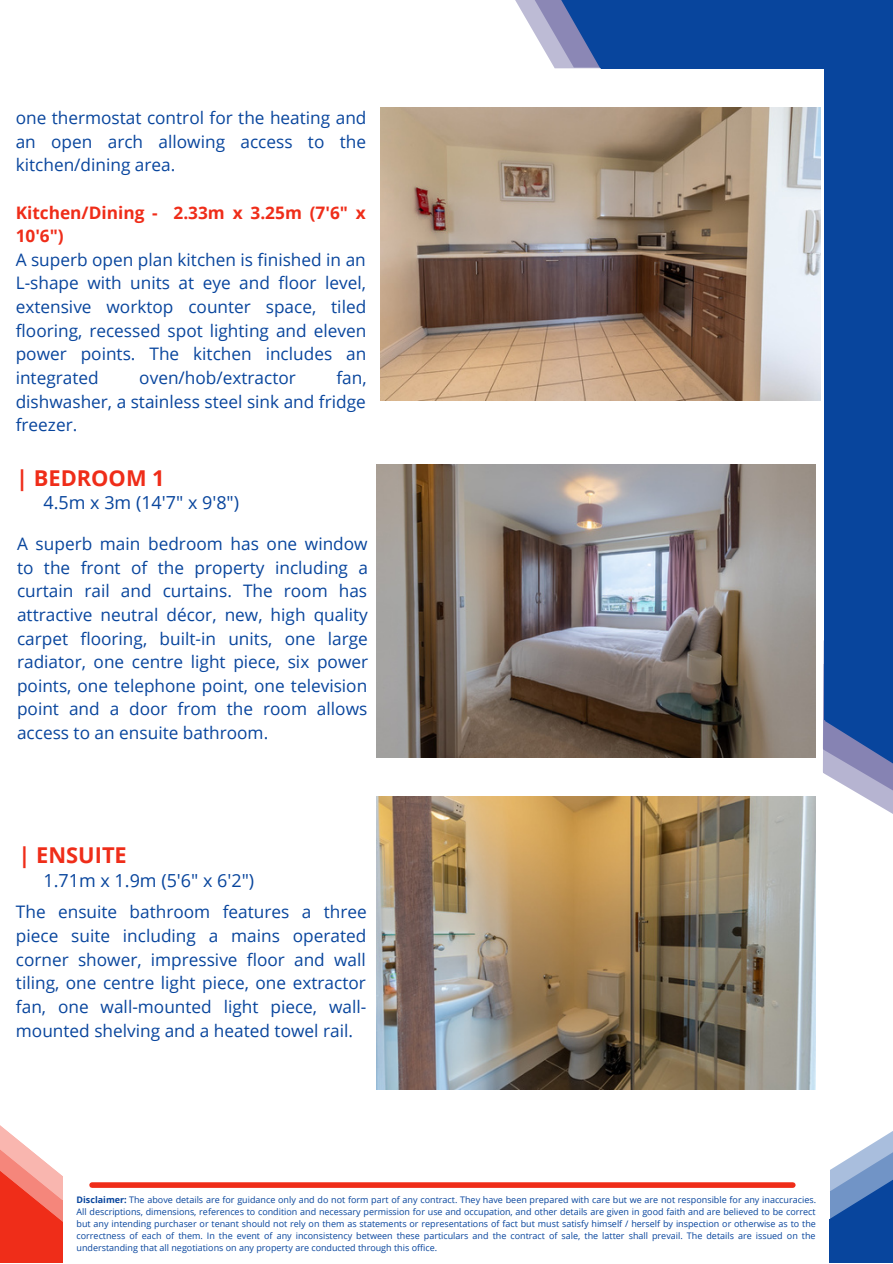
<style>
.page{position:relative;width:893px;height:1264px;background:#fff}
.page>*{position:absolute;margin:0;border:0;box-sizing:border-box;transform-origin:0 0}
.t1{font:700 21.9px "Open Sans";color:#ef2d19}
.t2{font:18px "Open Sans";color:#08459d}
.t3{font:17.25px/23.5px "Open Sans";color:#08459d;text-align:justify}
.t4{font:700 17.25px/23.5px "Open Sans";color:#ef2d19}
.t5{font:9px/12px "Open Sans";color:#08459d;text-align:justify}
.s1{font-weight:700}
</style>
<div class="page">
<div style="left:601px;top:0;width:291px;height:69px;background:#08459d"></div>
<div style="left:824px;top:1px;width:68px;height:719px;background:#08459d"></div>
<svg style="left:515px;top:0;width:86px;height:69px"></svg>
<svg style="left:776px;top:596px;width:116px;height:259px"></svg>
<div style="left:92px;top:1182px;width:700px;height:5px;background:#ef2d19"></div>
<svg style="left:829px;top:1131px;width:63px;height:131px"></svg>
<svg style="left:0;top:1125px;width:63px;height:137px"></svg>
<img style="left:376px;top:465px;width:439px;height:292px">
<img style="left:380px;top:108px;width:440px;height:292px">
<img style="left:376px;top:796px;width:439px;height:293px">
<p class="t3" style="left:16px;top:106px;width:352px">one thermostat control for the heating and an open arch allowing access to the kitchen/dining area.</p>
<p class="t4" style="left:16px;top:200px;width:351px">Kitchen/Dining - 2.33m x 3.25m (7'6" x<br>10'6")</p>
<p class="t3" style="left:16px;top:247px;width:352px">A superb open plan kitchen is finished in an L-shape with units at eye and floor level, extensive worktop counter space, tiled flooring, recessed spot lighting and eleven power points. The kitchen includes an integrated</p>
<p class="t3" style="left:16px;top:365px;width:352px;text-indent:321px">fan, dishwasher, a stainless steel sink and fridge freezer.</p>
<p class="t3" style="left:139px;top:365px;width:158px">oven/hob/extractor</p>
<p class="t1" style="left:16px;top:463px;width:150px">| BEDROOM 1</p>
<p class="t2" style="left:43px;top:489px;width:197px">4.5m x 3m (14'7" x 9'8")</p>
<p class="t3" style="left:17px;top:531px;width:352px">A superb main bedroom has one window to the front of the property including a curtain rail and curtains. The room has attractive neutral décor, new, high quality carpet flooring, built-in units, one large radiator, one centre light piece, six power points, one telephone point, one television point and a door from the room allows access to an ensuite bathroom.</p>
<p class="t1" style="left:19px;top:839px;width:110px">| ENSUITE</p>
<p class="t3" style="left:16px;top:900px;width:352px">The ensuite bathroom features a three piece suite including a mains operated corner shower, impressive floor and wall tiling, one centre light piece, one extractor fan, one wall-mounted light piece, wall&shy;mounted shelving and a heated towel rail.</p>
<p class="t2" style="left:43px;top:867px;width:212px">1.71m x 1.9m (5'6" x 6'2")</p>
<p class="t5" style="left:77px;top:1193px;width:741px"><span class="s1">Disclaimer:</span> The above details are for guidance only and do not form part of any contract. They have been prepared with care but we are not responsible for any inaccuracies.<br>All descriptions, dimensions, references to condition and necessary permission for use and occupation, and other details are given in good faith and are believed to be correct but any intending purchaser or tenant should not rely on them as statements or representations of fact but must satisfy himself / herself by inspection or otherwise as to the correctness of each of them. In the event of any inconsistency between these particulars and the contract of sale, the latter shall prevail. The details are issued on the understanding that all negotiations on any property are conducted through this office.</p>
</div>
